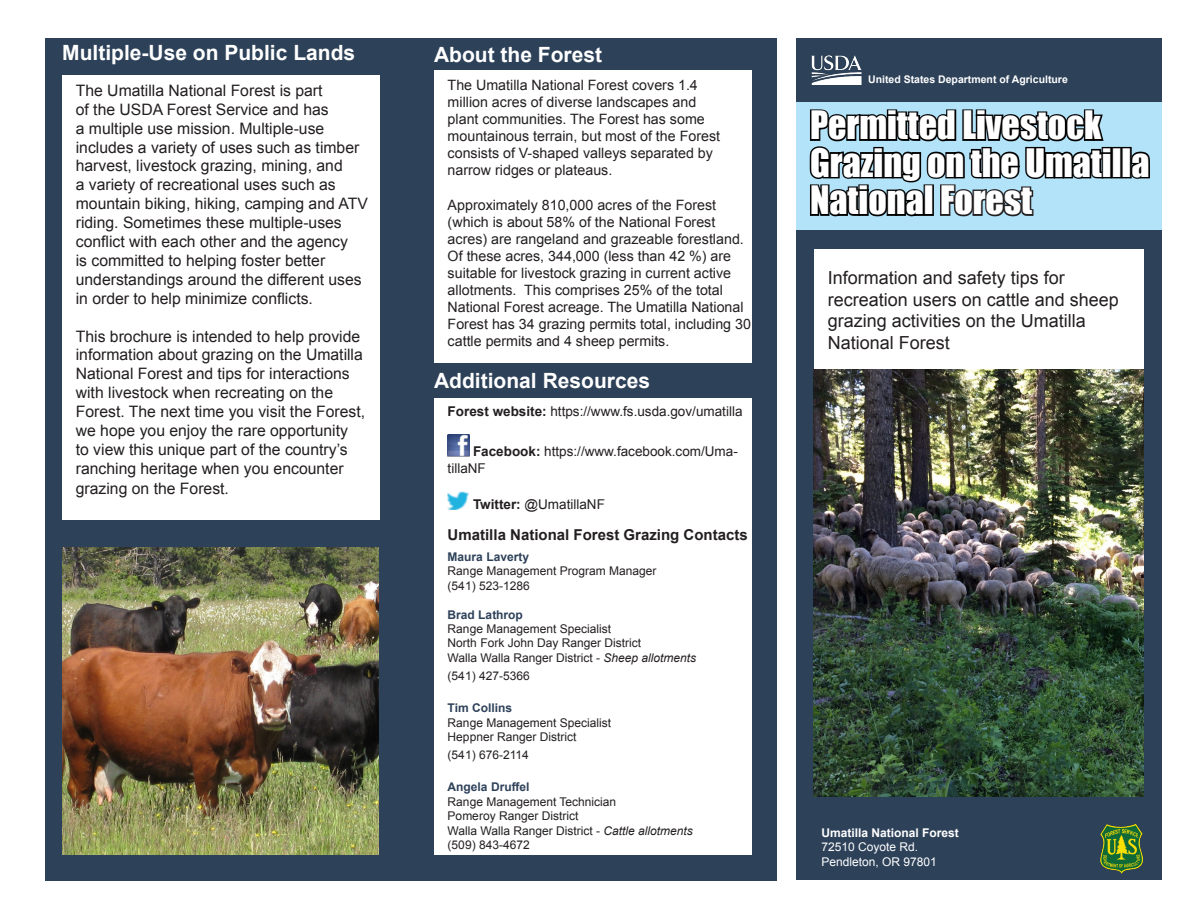
<style>
.page{position:relative;width:1188px;height:918px;background:#fff}
.page>*{position:absolute;margin:0;border:0;box-sizing:border-box;transform-origin:0 0}
.t1{font:36px/37.5px "Impact";color:#fff}
.t2{font:700 21px "Arial";color:#fff}
.t3{font:18px/21.6px "Arial";color:#231f20}
.t4{font:15.75px/18.9px "Arial";color:#231f20}
.t5{font:700 15px "Arial";color:#231f20}
.t6{font:14.25px/17.1px "Arial";color:#231f20}
.t7{font:13.5px/16.2px "Arial";color:#231f20}
.t8{font:12px "Arial";color:#231f20}
.t9{font:700 12px "Arial";color:#2d4159}
.t10{font:12px "Arial";color:#fff}
.t11{font:700 12px "Arial";color:#fff}
.t12{font:700 10.5px "Arial";color:#fff}
.s1{font-weight:700}
.s2{font-style:italic}
</style>
<div class="page">
<div style="left:421px;top:38px;width:356px;height:842px;background:#2d4159"></div>
<div style="left:796px;top:100px;width:366px;height:780px;background:#2d4159"></div>
<div style="left:796px;top:38px;width:366px;height:62px;background:#2d4159"></div>
<img style="left:812px;top:55px;width:49px;height:29px">
<img style="left:1100px;top:824px;width:43px;height:50px">
<div style="left:796px;top:102px;width:366px;height:128px;background:#b3e3f9"></div>
<div style="left:1112px;top:147px;width:10px;height:31px;border:3px solid #000"></div>
<div style="left:1121px;top:147px;width:11px;height:31px;border:3px solid #000"></div>
<svg style="left:1128px;top:149px;width:22px;height:30px"></svg>
<svg style="left:809px;top:109px;width:304px;height:108px"></svg>
<div style="left:814px;top:249px;width:330px;height:528px;background:#fff"></div>
<div style="left:434px;top:71px;width:318px;height:292px;background:#fff"></div>
<div style="left:434px;top:399px;width:318px;height:456px;background:#fff"></div>
<img style="left:448px;top:435px;width:21px;height:21px">
<img style="left:448px;top:491px;width:21px;height:18px">
<div style="left:45px;top:38px;width:389px;height:842px;background:#2d4159"></div>
<div style="left:62px;top:75px;width:318px;height:444px;background:#fff"></div>
<img style="left:814px;top:369px;width:329px;height:428px">
<img style="left:62px;top:548px;width:316px;height:307px">
<p class="t2" style="left:62px;top:39px;width:294px">Multiple-Use on Public Lands</p>
<p class="t4" style="left:76px;top:81px;width:294px">The Umatilla National Forest is part<br>of the USDA Forest Service and has<br>a multiple use mission. Multiple-use includes a variety of uses such as timber harvest, livestock grazing, mining, and<br>a variety of recreational uses such as mountain biking, hiking, camping and ATV riding. Sometimes these multiple-uses conflict with each other and the agency<br>is committed to helping foster better understandings around the different uses in order to help minimize conflicts.</p>
<p class="t4" style="left:76px;top:327px;width:291px">This brochure is intended to help provide information about grazing on the Umatilla National Forest and tips for interactions with livestock when recreating on the Forest. The next time you visit the Forest, we hope you enjoy the rare opportunity<br>to view this unique part of the country’s ranching heritage when you encounter grazing on the Forest.</p>
<p class="t2" style="left:434px;top:40px;width:169px">About the Forest</p>
<p class="t6" style="left:448px;top:77px;width:274px">The Umatilla National Forest covers 1.4 million acres of diverse landscapes and plant communities. The Forest has some mountainous terrain, but most of the Forest consists of V-shaped valleys separated by narrow ridges or plateaus.</p>
<p class="t6" style="left:448px;top:196px;width:305px">Approximately 810,000 acres of the Forest (which is about 58% of the National Forest acres) are rangeland and grazeable forestland.<br>Of these acres, 344,000 (less than 42 %) are suitable for livestock grazing in current active allotments. This comprises 25% of the total National Forest acreage. The Umatilla National Forest has 34 grazing permits total, including 30 cattle permits and 4 sheep permits.</p>
<p class="t2" style="left:434px;top:367px;width:217px">Additional Resources</p>
<p class="t7" style="left:448px;top:403px;width:296px"><span class="s1">Forest website:</span> https://www.fs.usda.gov/umatilla</p>
<p class="t7" style="left:448px;top:444px;width:292px;text-indent:25px"><span class="s1">Facebook:</span> https://www.facebook.com/Uma&shy;tillaNF</p>
<p class="t7" style="left:473px;top:497px;width:133px"><span class="s1">Twitter:</span> @UmatillaNF</p>
<p class="t5" style="left:448px;top:524px;width:302px">Umatilla National Forest Grazing Contacts</p>
<p class="t9" style="left:448px;top:549px;width:83px">Maura Laverty</p>
<p class="t8" style="left:448px;top:563px;width:210px">Range Management Program Manager</p>
<p class="t8" style="left:448px;top:578px;width:84px">(541) 523-1286</p>
<p class="t9" style="left:448px;top:606px;width:77px">Brad Lathrop</p>
<p class="t8" style="left:448px;top:621px;width:165px">Range Management Specialist</p>
<p class="t8" style="left:448px;top:635px;width:195px">North Fork John Day Ranger District</p>
<p class="t8" style="left:448px;top:650px;width:250px">Walla Walla Ranger District - <span class="s2">Sheep allotments</span></p>
<p class="t8" style="left:448px;top:668px;width:84px">(541) 427-5366</p>
<p class="t9" style="left:448px;top:700px;width:66px">Tim Collins</p>
<p class="t8" style="left:448px;top:714px;width:165px">Range Management Specialist</p>
<p class="t8" style="left:448px;top:729px;width:130px">Heppner Ranger District</p>
<p class="t8" style="left:448px;top:747px;width:83px">(541) 676-2114</p>
<p class="t9" style="left:448px;top:779px;width:84px">Angela Druffel</p>
<p class="t8" style="left:448px;top:794px;width:170px">Range Management Technician</p>
<p class="t8" style="left:448px;top:808px;width:132px">Pomeroy Ranger District</p>
<p class="t8" style="left:448px;top:822px;width:247px">Walla Walla Ranger District - <span class="s2">Cattle allotments</span></p>
<p class="t8" style="left:448px;top:837px;width:84px">(509) 843-4672</p>
<p class="t12" style="left:868px;top:72px;width:201px">United States Department of Agriculture</p>
<p class="t1" style="left:810px;top:106px;width:341px">Permitted Livestock<br>Grazing on the Umatilla<br>National Forest</p>
<p class="t3" style="left:828px;top:267px;width:293px">Information and safety tips for recreation users on cattle and sheep grazing activities on the Umatilla<br>National Forest</p>
<p class="t11" style="left:821px;top:825px;width:139px">Umatilla National Forest</p>
<p class="t10" style="left:821px;top:839px;width:98px">72510 Coyote Rd.</p>
<p class="t10" style="left:821px;top:854px;width:117px">Pendleton, OR 97801</p>
</div>
